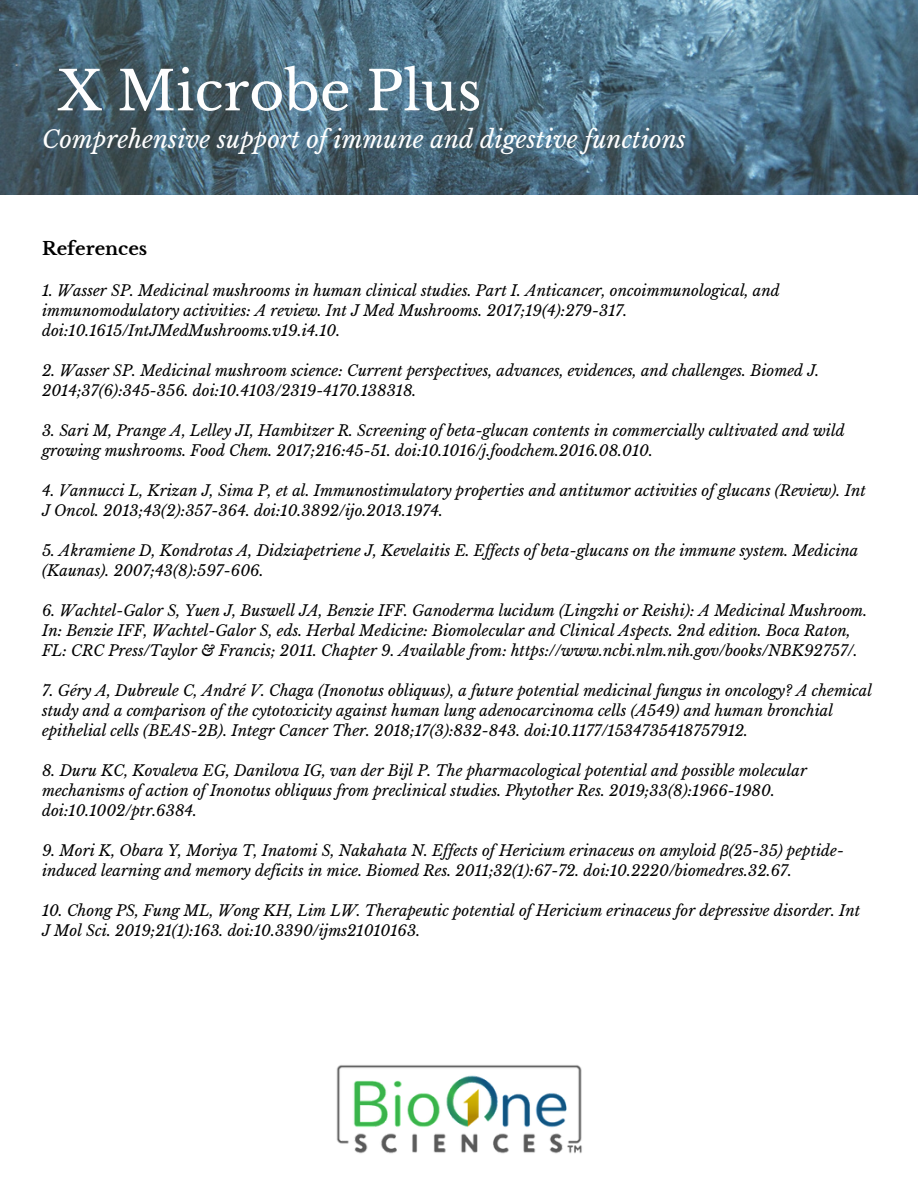
<style>
.page{position:relative;width:918px;height:1188px;background:#fff}
.page>*{position:absolute;margin:0;border:0;box-sizing:border-box;transform-origin:0 0}
.t1{font:54px "Libre Baskerville";color:#fefefe}
.t2{font:italic 24px "Libre Baskerville";color:#fefefe}
.t3{font:700 18px "Libre Baskerville";color:#000}
.t4{font:italic 15px/20px "Libre Baskerville";color:#000}
.s1{font-family:"Noto Sans"}
</style>
<div class="page">
<img style="left:336px;top:1065px;width:246px;height:89px">
<img style="left:0;top:0;width:918px;height:195px">
<h1 class="t1" style="left:58px;top:58px;width:426px">X Microbe Plus</h1>
<h2 class="t2" style="left:42px;top:124px;width:645px">Comprehensive support of immune and digestive functions</h2>
<p class="t3" style="left:42px;top:238px;width:107px">References</p>
<p class="t4" style="left:42px;top:281px;width:739px">1. Wasser SP. Medicinal mushrooms in human clinical studies. Part I. Anticancer, oncoimmunological, and immunomodulatory activities: A review. Int J Med Mushrooms. 2017;19(4):279-317. doi:10.1615/IntJMedMushrooms.v19.i4.10.</p>
<p class="t4" style="left:42px;top:361px;width:779px">2. Wasser SP. Medicinal mushroom science: Current perspectives, advances, evidences, and challenges. Biomed J.<br>2014;37(6):345-356. doi:10.4103/2319-4170.138318.</p>
<p class="t4" style="left:42px;top:421px;width:804px">3. Sari M, Prange A, Lelley JI, Hambitzer R. Screening of beta-glucan contents in commercially cultivated and wild growing mushrooms. Food Chem. 2017;216:45-51. doi:10.1016/j.foodchem.2016.08.010.</p>
<p class="t4" style="left:42px;top:481px;width:825px">4. Vannucci L, Krizan J, Sima P, et al. Immunostimulatory properties and antitumor activities of glucans (Review). Int<br>J Oncol. 2013;43(2):357-364. doi:10.3892/ijo.2013.1974.</p>
<p class="t4" style="left:42px;top:541px;width:818px">5. Akramiene D, Kondrotas A, Didziapetriene J, Kevelaitis E. Ef ects of beta-glucans on the immune system. Medicina (Kaunas). 2007;43(8):597-606.</p>
<p class="t4" style="left:42px;top:601px;width:827px">6. Wachtel-Galor S, Yuen J, Buswell JA, Benzie IFF. Ganoderma lucidum (Lingzhi or Reishi): A Medicinal Mushroom.<br>In: Benzie IFF, Wachtel-Galor S, eds. Herbal Medicine: Biomolecular and Clinical Aspects. 2nd edition. Boca Raton,<br>FL: CRC Press/Taylor &amp; Francis; 2011. Chapter 9. Available from: https://www.ncbi.nlm.nih.gov/books/NBK92757/.</p>
<p class="t4" style="left:42px;top:681px;width:832px">7. Géry A, Dubreule C, André V. Chaga (Inonotus obliquus), a future potential medicinal fungus in oncology? A chemical study and a comparison of the cytotoxicity against human lung adenocarcinoma cells (A549) and human bronchial epithelial cells (BEAS-2B). Integr Cancer Ther. 2018;17(3):832-843. doi:10.1177/1534735418757912.</p>
<p class="t4" style="left:42px;top:761px;width:766px">8. Duru KC, Kovaleva EG, Danilova IG, van der Bijl P. The pharmacological potential and possible molecular mechanisms of action of Inonotus obliquus from preclinical studies. Phytother Res. 2019;33(8):1966-1980. doi:10.1002/ptr.6384.</p>
<p class="t4" style="left:42px;top:841px;width:804px">9. Mori K, Obara Y, Moriya T, Inatomi S, Nakahata N. Ef ects of Hericium erinaceus on amyloid <span class="s1">β</span>(25-35) peptide&shy;induced learning and memory deficits in mice. Biomed Res. 2011;32(1):67-72. doi:10.2220/biomedres.32.67.</p>
<p class="t4" style="left:42px;top:901px;width:820px">10. Chong PS, Fung ML, Wong KH, Lim LW. Therapeutic potential of Hericium erinaceus for depressive disorder. Int<br>J Mol Sci. 2019;21(1):163. doi:10.3390/ijms21010163.</p>
</div>
